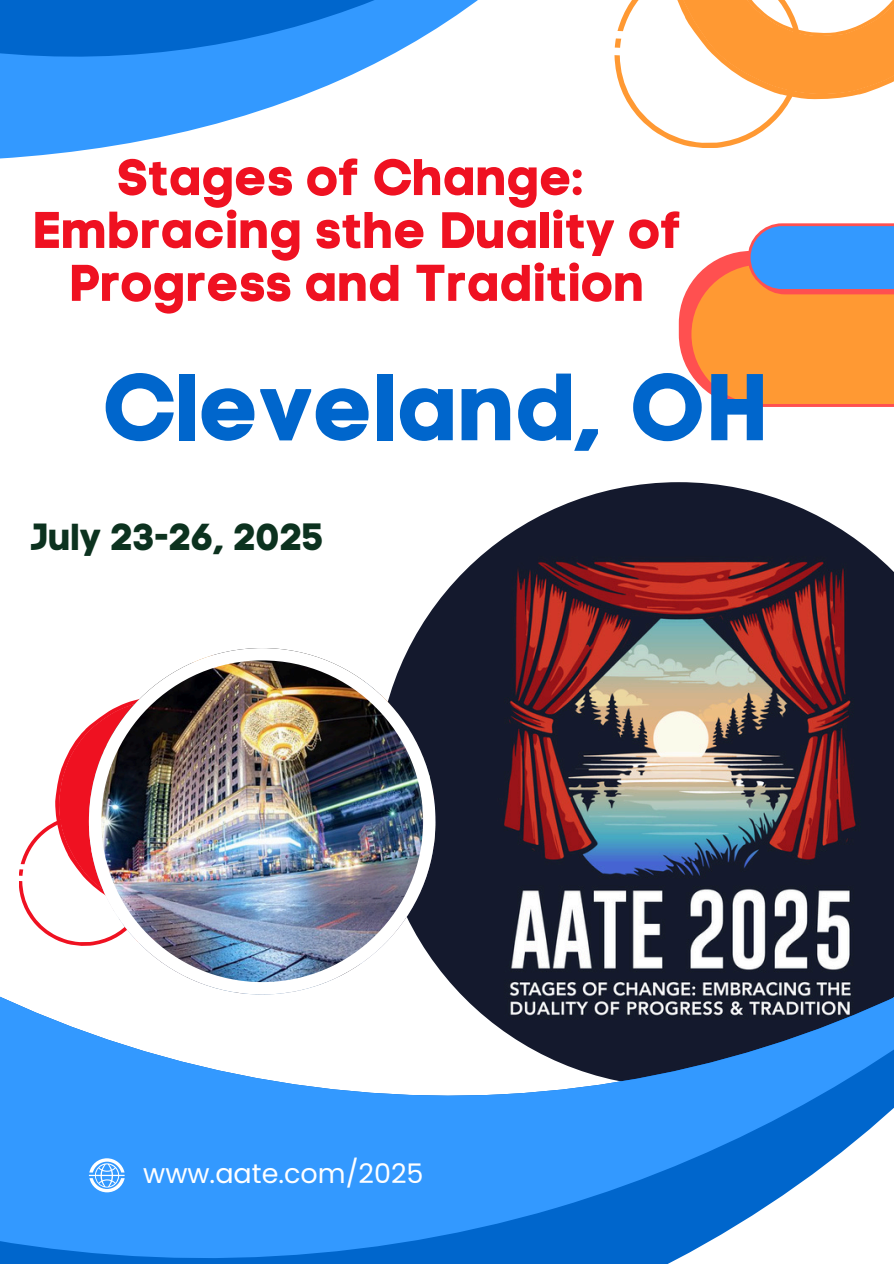
<style>
.page{position:relative;width:894px;height:1264px;background:#fff}
.page>*{position:absolute;margin:0;border:0;box-sizing:border-box;transform-origin:0 0}
.t1{font:94.5px "Code Pro Bold LC";color:#06c}
.t2{font:51px/52.8px "Code Pro Bold LC";color:#ef1121;text-align:center}
.t3{font:37.5px "Code Pro Bold LC";color:#0c321f}
.t4{font:27px "Poppins";color:#fff}
</style>
<div class="page">
<svg style="left:0;top:148px;width:99px;height:11px"></svg>
<img style="left:409px;top:482px;width:484px;height:414px">
<svg style="left:19px;top:726px;width:70px;height:170px"></svg>
<svg style="left:0;top:896px;width:893px;height:367px"></svg>
<img style="left:89px;top:648px;width:346px;height:346px">
<svg style="left:678px;top:223px;width:215px;height:183px;background:#d29d7a"></svg>
<svg style="left:89px;top:1158px;width:36px;height:33px"></svg>
<svg style="left:0;top:0;width:893px;height:148px"></svg>
<h2 class="t2" style="left:33px;top:151px;width:650px">Stages of Change:<br>Embracing sthe Duality of<br>Progress and Tradition</h2>
<p class="t1" style="left:102px;top:350px;width:667px">Cleveland, OH</p>
<h1 class="t3" style="left:31px;top:514px;width:295px">July 23-26, 2025</h1>
<p class="t4" style="left:143px;top:1154px;width:282px">www.aate.com/2025</p>
</div>
